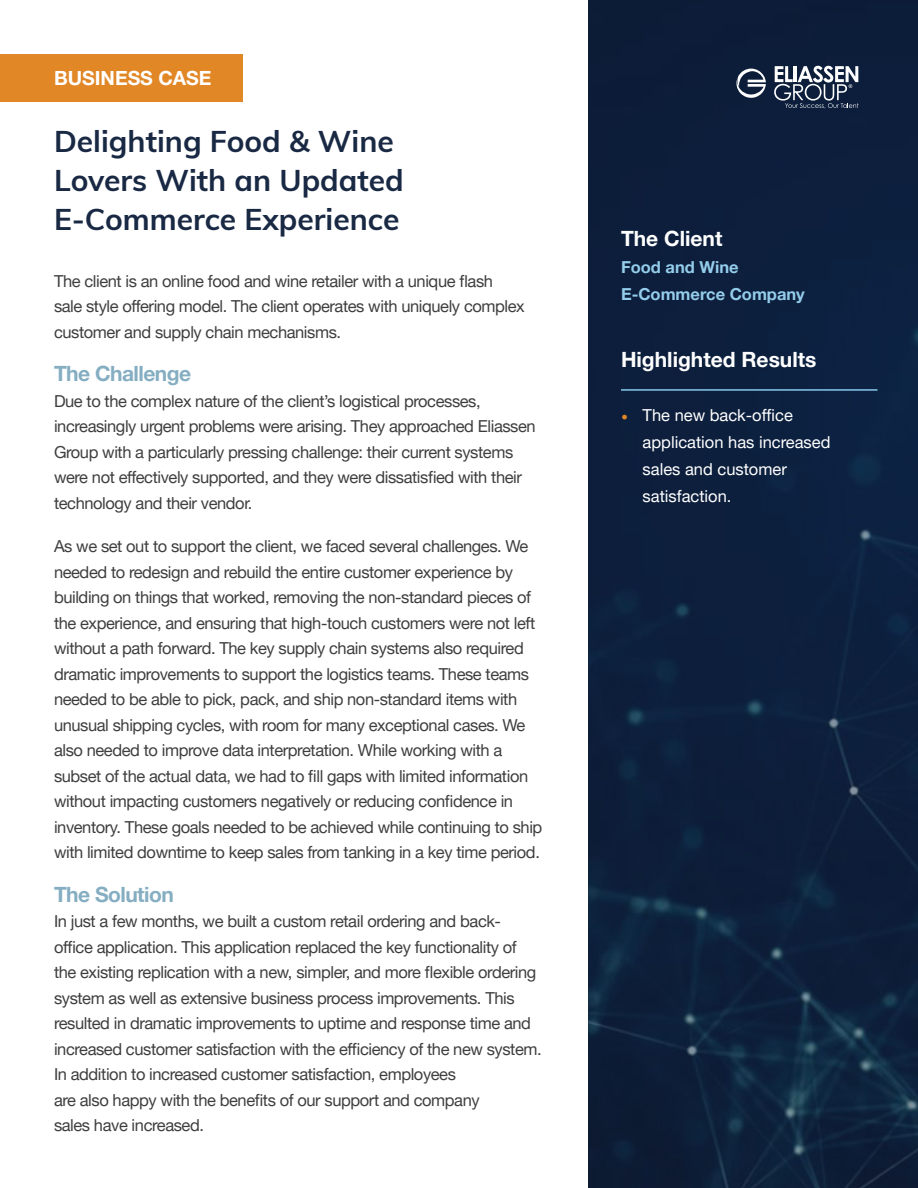
<style>
.page{position:relative;width:918px;height:1188px;background:#fff}
.page>*{position:absolute;margin:0;border:0;box-sizing:border-box;transform-origin:0 0}
.t1{font:700 30px/39px "Muli";color:#192944}
.t2{font:700 21px "Helvetica Neue LT Pro";color:#fff}
.t3{font:700 21px "Helvetica Neue LT Pro";letter-spacing:-.025em;color:#85aec2}
.t4{font:700 19.5px "Helvetica Neue LT Pro";color:#fff}
.t5{font:16.5px/25.5px "Helvetica Neue LT Pro";letter-spacing:-.025em;color:#3e3e3f}
.t6{font:16.5px/27px "Helvetica Neue LT Pro";color:#fff}
.t7{font:700 16.5px "Helvetica Neue LT Pro";color:#94cdeb}
.s1{font-family:"Minion Pro";font-size:18px;color:#e28726}
</style>
<div class="page">
<img style="left:588px;top:0;width:330px;height:1188px">
<div style="left:0;top:54px;width:243px;height:48px;background:#e28726"></div>
<hr style="left:621px;top:389px;width:257px;height:2px;background:#86c7e9">
<svg style="left:736px;top:69px;width:30px;height:29px"></svg>
<svg style="left:774px;top:66px;width:85px;height:42px"></svg>
<p class="t4" style="left:54px;top:66px;width:159px">BUSINESS CASE</p>
<p class="t1" style="left:54px;top:120px;width:341px">Delighting Food &amp; Wine</p>
<p class="t1" style="left:54px;top:159px;width:351px">Lovers With an Updated<br>E-Commerce Experience</p>
<p class="t5" style="left:54px;top:268px;width:472px">The client is an online food and wine retailer with a unique flash sale style offering model. The client operates with uniquely complex customer and supply chain mechanisms.</p>
<p class="t3" style="left:54px;top:361px;width:139px">The Challenge</p>
<p class="t5" style="left:54px;top:388px;width:483px">Due to the complex nature of the client’s logistical processes, increasingly urgent problems were arising. They approached Eliassen Group with a particularly pressing challenge: their current systems were not effectively supported, and they were dissatisfied with their technology and their vendor.</p>
<p class="t5" style="left:54px;top:533px;width:490px">As we set out to support the client, we faced several challenges. We needed to redesign and rebuild the entire customer experience by building on things that worked, removing the non-standard pieces of the experience, and ensuring that high-touch customers were not left without a path forward. The key supply chain systems also required dramatic improvements to support the logistics teams. These teams needed to be able to pick, pack, and ship non-standard items with unusual shipping cycles, with room for many exceptional cases. We also needed to improve data interpretation. While working with a subset of the actual data, we had to fill gaps with limited information without impacting customers negatively or reducing confidence in inventory. These goals needed to be achieved while continuing to ship with limited downtime to keep sales from tanking in a key time period.</p>
<p class="t3" style="left:54px;top:881px;width:121px">The Solution</p>
<p class="t5" style="left:54px;top:908px;width:489px">In just a few months, we built a custom retail ordering and back&shy;office application. This application replaced the key functionality of the existing replication with a new, simpler, and more flexible ordering system as well as extensive business process improvements. This resulted in dramatic improvements to uptime and response time and increased customer satisfaction with the efficiency of the new system.<br>In addition to increased customer satisfaction, employees</p>
<p class="t5" style="left:54px;top:1087px;width:427px">are also happy with the benefits of our support and company</p>
<p class="t5" style="left:54px;top:1112px;width:152px">sales have increased.</p>
<p class="t2" style="left:621px;top:226px;width:103px">The Client</p>
<p class="t7" style="left:621px;top:257px;width:119px">Food and Wine</p>
<p class="t7" style="left:621px;top:284px;width:185px">E-Commerce Company</p>
<p class="t2" style="left:621px;top:347px;width:197px">Highlighted Results</p>
<p class="t6" style="left:643px;top:401px;width:189px;text-indent:-22px"><span class="s1">•</span> The new back-office application has increased sales and customer satisfaction.</p>
</div>
